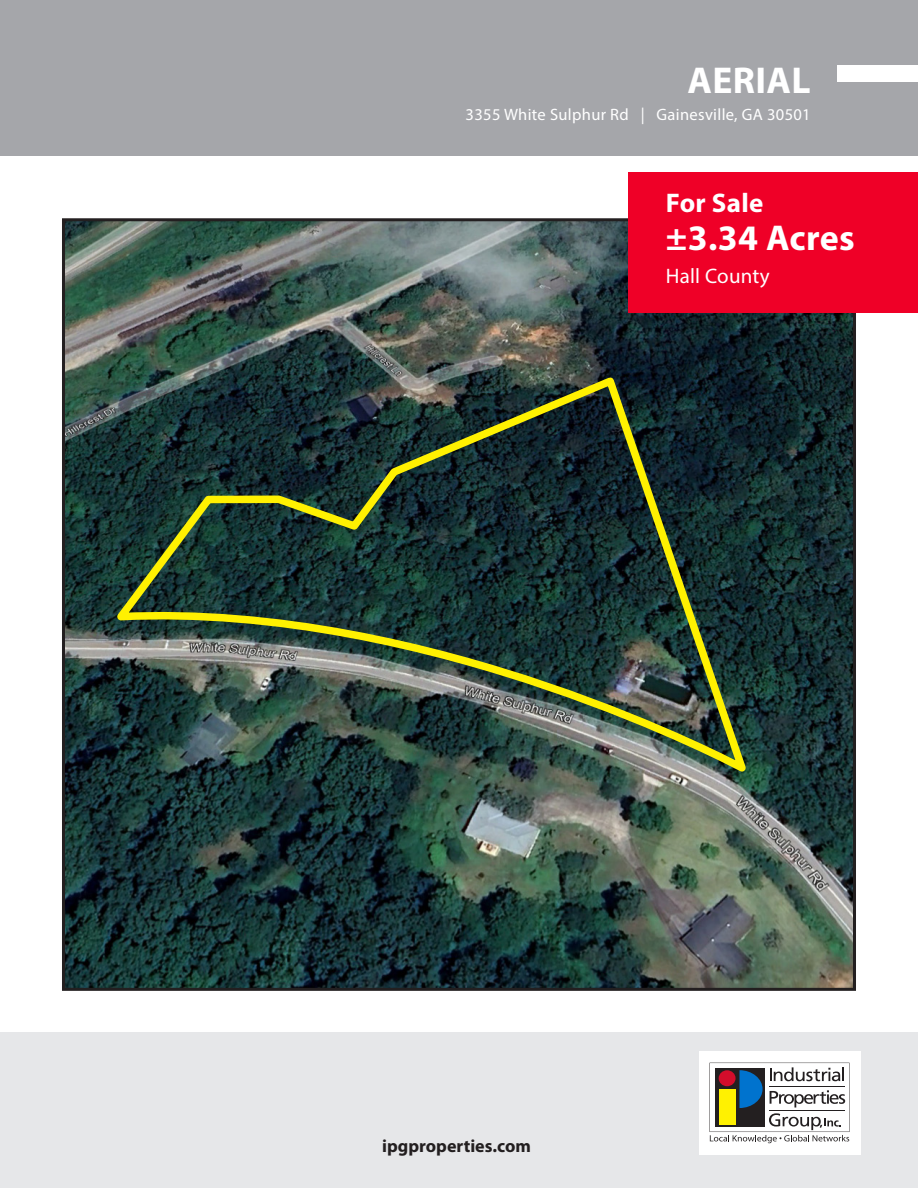
<style>
.page{position:relative;width:918px;height:1188px;background:#fff}
.page>*{position:absolute;margin:0;border:0;box-sizing:border-box;transform-origin:0 0}
.t1{font:700 37.5px "Myriad Pro";letter-spacing:.01em;color:#fff}
.t2{font:700 36px "Myriad Pro";letter-spacing:.01em;color:#fff}
.t3{font:700 27px "Myriad Pro";letter-spacing:.01em;color:#fff}
.t4{font:21px "Myriad Pro";letter-spacing:.01em;color:#fff}
.t5{font:700 18px "Myriad Pro";color:#231f20}
.t6{font:16.5px "Myriad Pro";letter-spacing:.02em;color:#fff}
</style>
<div class="page">
<div style="left:2px;top:1032px;width:916px;height:156px;background:#e6e7e9"></div>
<div style="left:0;top:0;width:918px;height:156px;background:#a5a6aa"></div>
<hr style="left:0;top:1032px;width:1px;height:156px;background:#e6e7e9">
<div style="left:838px;top:65px;width:80px;height:17px;background:#fff"></div>
<div style="left:699px;top:1051px;width:161px;height:104px;background:#fff"></div>
<svg style="left:710px;top:1063px;width:140px;height:80px"></svg>
<img style="left:66px;top:222px;width:786px;height:765px">
<div style="left:629px;top:172px;width:289px;height:141px;background:#ef0027"></div>
<img style="left:105px;top:371px;width:646px;height:406px">
<p class="t1" style="left:688px;top:56px;width:125px">AERIAL</p>
<p class="t6" style="left:466px;top:104px;width:347px">3355 White Sulphur Rd | Gainesville, GA 30501</p>
<p class="t3" style="left:666px;top:185px;width:99px">For Sale</p>
<p class="t2" style="left:666px;top:214px;width:190px">±3.34 Acres</p>
<p class="t4" style="left:666px;top:263px;width:105px">Hall County</p>
<p class="t5" style="left:382px;top:1134px;width:150px">ipgproperties.com</p>
</div>
